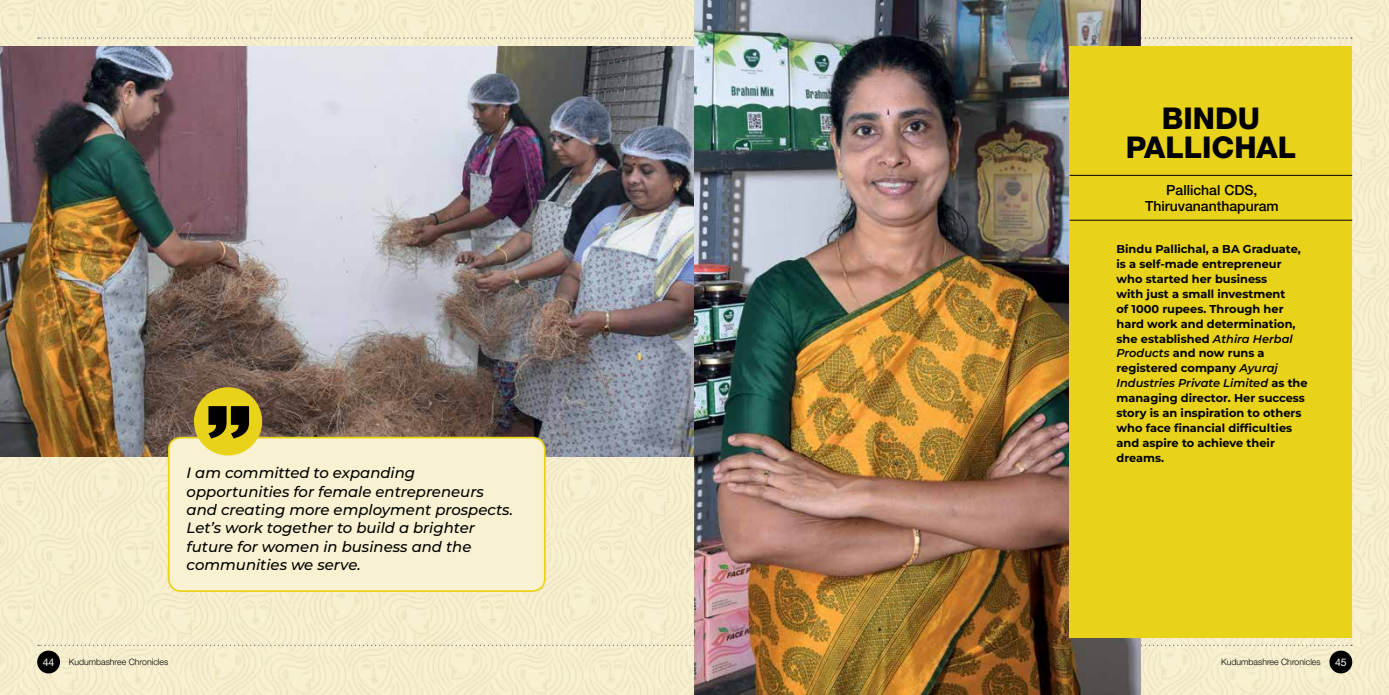
<style>
.page{position:relative;width:1389px;height:695px;background:#fff}
.page>*{position:absolute;margin:0;border:0;box-sizing:border-box;transform-origin:0 0}
.t1{font:800 30.01px/28.5px "Helvetica Neue LT Std";color:#000;text-align:center}
.t2{font:italic 500 14.88px/18.4px "Montserrat";color:#000}
.t3{font:500 14px/15.8px "Helvetica Neue LT Std";color:#000;text-align:center}
.t4{font:700 11.38px/14.9px "Montserrat";color:#000}
.t5{font:10.5px "Helvetica Neue LT Std";color:#fff}
.t6{font:300 8.75px "Helvetica Neue LT Std";color:#000}
.s1{font-weight:600;font-style:italic}
</style>
<div class="page">
<img style="left:0;top:0;width:1389px;height:694px">
<svg style="left:38px;top:37px;width:1314px;height:2px;background:#dfd9be"></svg>
<svg style="left:38px;top:644px;width:1314px;height:2px;background:#e0d9be"></svg>
<div style="left:1329px;top:650px;width:23px;height:23px;background:#000;border-radius:50%"></div>
<div style="left:37px;top:650px;width:23px;height:23px;background:#000;border-radius:50%"></div>
<img style="left:0;top:46px;width:694px;height:410px">
<div style="left:169px;top:437px;width:376px;height:154px;background:#f9f2d2;border-radius:12px"></div>
<div style="left:168px;top:436px;width:378px;height:156px;border:2px solid #e9d21a;border-radius:12px"></div>
<div style="left:194px;top:387px;width:68px;height:68px;background:#e9d21a;border-radius:50%"></div>
<svg style="left:208px;top:406px;width:41px;height:32px"></svg>
<img style="left:694px;top:0;width:447px;height:694px">
<div style="left:1070px;top:46px;width:282px;height:591px;background:#e9d21a"></div>
<hr style="left:1070px;top:175px;width:282px;height:1px;background:#000">
<hr style="left:1070px;top:220px;width:282px;height:1px;background:#000">
<h1 class="t1" style="left:1126px;top:104px;width:172px">BINDU<br>PALLICHAL</h1>
<p class="t3" style="left:1145px;top:182px;width:135px">Pallichal CDS,<br>Thiruvananthapuram</p>
<h2 class="t2" style="left:187px;top:463px;width:328px">I am committed to expanding opportunities for female entrepreneurs and creating more employment prospects.<br>Let’s work together to build a brighter future for women in business and the communities we serve.</h2>
<p class="t4" style="left:1116px;top:241px;width:193px">Bindu Pallichal, a BA Graduate, is a self-made entrepreneur who started her business<br>with just a small investment<br>of 1000 rupees. Through her hard work and determination, she established <span class="s1">Athira Herbal<br>Products</span> and now runs a registered company <span class="s1">Ayuraj<br>Industries Private Limited</span> as the managing director. Her success story is an inspiration to others who face financial difficulties and aspire to achieve their dreams.</p>
<p class="t5" style="left:43px;top:655px;width:13px">44</p>
<p class="t6" style="left:69px;top:656px;width:101px">Kudumbashree Chronicles</p>
<p class="t6" style="left:1221px;top:656px;width:101px">Kudumbashree Chronicles</p>
<p class="t5" style="left:1335px;top:656px;width:13px">45</p>
</div>
